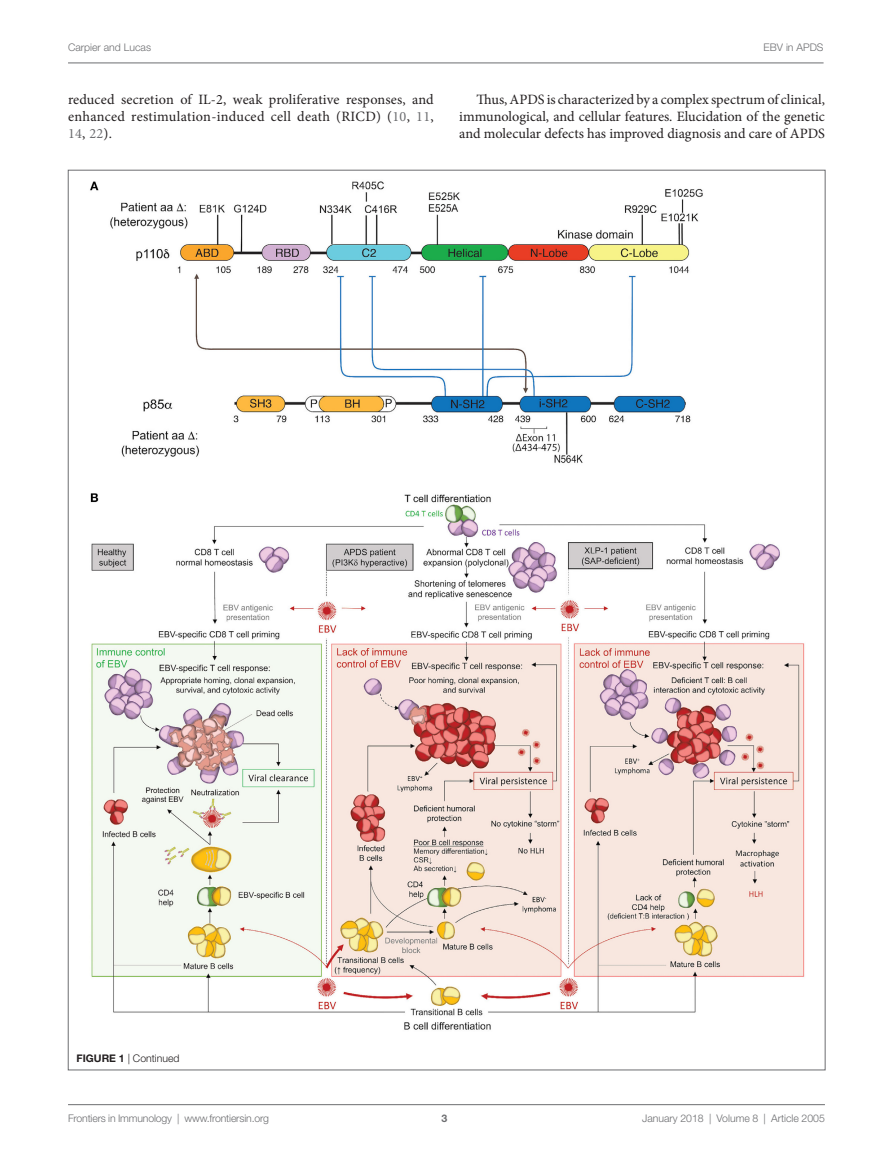
<style>
.page{position:relative;width:893px;height:1170px;background:#fff}
.page>*{position:absolute;margin:0;border:0;box-sizing:border-box;transform-origin:0 0}
.t1{font:14.25px/17.2px "Minion Pro";letter-spacing:.005em;color:#231f20;text-align:justify}
.t2{font:300 10.5px "Helvetica Neue LT Std";color:#6c6d70}
.t3{font:300 10.5px "Helvetica Neue LT Std";color:#231f20}
.t4{font:700 10.5px "Helvetica Neue LT Std";color:#231f20}
.t5{font:700 10.5px "Helvetica Neue LT Std";color:#6c6d70}
.s1{color:#6c6d70}
.s2{font-weight:700}
</style>
<div class="page">
<img style="left:90px;top:181px;width:715px;height:849px">
<hr style="left:68px;top:1104px;width:757px;height:1px;background:#6c6d70">
<hr style="left:68px;top:63px;width:755px;height:1px;background:#6c6d70">
<p class="t2" style="left:68px;top:41px;width:85px">Carpier and Lucas</p>
<p class="t2" style="left:764px;top:41px;width:61px">EBV in APDS</p>
<p class="t1" style="left:68px;top:90px;width:367px">reduced secretion of IL-2, weak proliferative responses, and enhanced restimulation-induced cell death (RICD) (<span class="s1">10</span>, <span class="s1">11</span>, <span class="s1">14</span>, <span class="s1">22</span>).</p>
<p class="t1" style="left:459px;top:90px;width:367px;text-indent:17px">Thus, APDS is characterized by a complex spectrum of clinical, immunological, and cellular features. Elucidation of the genetic and molecular defects has improved diagnosis and care of APDS</p>
<p class="t4" style="left:77px;top:1051px;width:18px">FIGUR</p>
<p class="t3" style="left:109px;top:1051px;width:72px"><span class="s2">E 1</span> | Continued</p>
<p class="t2" style="left:68px;top:1111px;width:203px">Frontiers in Immunology | www.frontiersin.org</p>
<p class="t2" style="left:642px;top:1111px;width:184px">January 2018 | Volume 8 | Article 2005</p>
<p class="t5" style="left:441px;top:1111px;width:7px">3</p>
</div>
